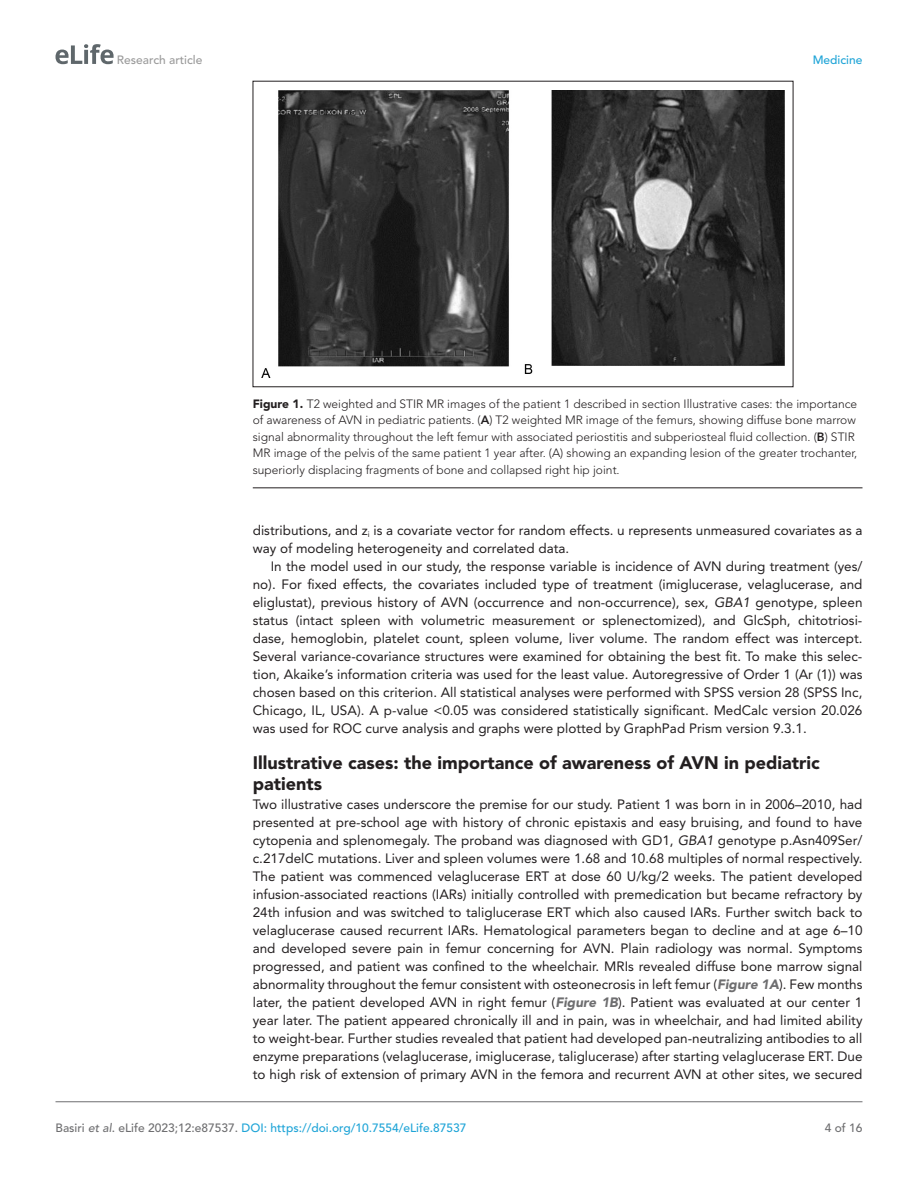
<style>
.page{position:relative;width:918px;height:1188px;background:#fff}
.page>*{position:absolute;margin:0;border:0;box-sizing:border-box;transform-origin:0 0}
.t1{font:900 18px/21px "Avenir LT Std";color:#231f20}
.t2{font:13.5px/18px "Avenir LT Std";color:#231f20;text-align:justify}
.t3{font:300 12px/16.5px "Avenir LT Std";color:#231f20}
.t4{font:500 12px "Avenir LT Std";color:#1ea4d7}
.t5{font:500 12px "Avenir LT Std";color:#9a9a9a}
.t6{font:500 12px "Avenir LT Std";color:#6e6e70}
.s1{font-weight:900}
.s2{font-weight:800}
.s3{font-style:italic}
.s4{font-weight:900;font-style:italic;color:#6e6e70}
.s5{color:#6e6e70}
.s6{font-style:italic;color:#6e6e70}
</style>
<div class="page">
<svg style="left:56px;top:44px;width:58px;height:20px"></svg>
<hr style="left:56px;top:1101px;width:806px;height:1px;background:#6e6e70">
<hr style="left:253px;top:487px;width:609px;height:1px;background:#231f20">
<img style="left:262px;top:90px;width:522px;height:288px">
<p class="t5" style="left:117px;top:53px;width:87px">Research article</p>
<p class="t4" style="left:813px;top:53px;width:51px">Medicine</p>
<p class="t3" style="left:253px;top:396px;width:606px"><span class="s1">Figure 1.</span> T2 weighted and STIR MR images of the patient 1 described in section Illustrative cases: the importance of awareness of AVN in pediatric patients. (<span class="s2">A</span>) T2 weighted MR image of the femurs, showing diffuse bone marrow signal abnormality throughout the left femur with associated periostitis and subperiosteal fluid collection. (<span class="s2">B</span>) STIR MR image of the pelvis of the same patient 1 year after. (A) showing an expanding lesion of the greater trochanter, superiorly displacing fragments of bone and collapsed right hip joint.</p>
<p class="t2" style="left:253px;top:521px;width:611px">distributions, and z<sub>i</sub> is a covariate vector for random effects. u represents unmeasured covariates as a way of modeling heterogeneity and correlated data.</p>
<p class="t2" style="left:253px;top:557px;width:611px;text-indent:18px">In the model used in our study, the response variable is incidence of AVN during treatment (yes/ no). For fixed effects, the covariates included type of treatment (imiglucerase, velaglucerase, and eliglustat), previous history of AVN (occurrence and non-occurrence), sex, <span class="s3">GBA1</span> genotype, spleen status (intact spleen with volumetric measurement or splenectomized), and GlcSph, chitotriosi&shy;dase, hemoglobin, platelet count, spleen volume, liver volume. The random effect was intercept.<br>Several variance-covariance structures were examined for obtaining the best fit. To make this selec&shy;tion, Akaike’s information criteria was used for the least value. Autoregressive of Order 1 (Ar (1)) was chosen based on this criterion. All statistical analyses were performed with SPSS version 28 (SPSS Inc, Chicago, IL, USA). A p-value &lt;0.05 was considered statistically significant. MedCalc version 20.026 was used for ROC curve analysis and graphs were plotted by GraphPad Prism version 9.3.1.</p>
<h1 class="t1" style="left:253px;top:752px;width:569px">Illustrative cases: the importance of awareness of AVN in pediatric patients</h1>
<p class="t2" style="left:253px;top:796px;width:611px">Two illustrative cases underscore the premise for our study. Patient 1 was born in in 2006–2010, had presented at pre-school age with history of chronic epistaxis and easy bruising, and found to have cytopenia and splenomegaly. The proband was diagnosed with GD1, <span class="s3">GBA1</span> genotype p.Asn409Ser/ c.217delC mutations. Liver and spleen volumes were 1.68 and 10.68 multiples of normal respectively.<br>The patient was commenced velaglucerase ERT at dose 60 U/kg/2 weeks. The patient developed infusion-associated reactions (IARs) initially controlled with premedication but became refractory by 24th infusion and was switched to taliglucerase ERT which also caused IARs. Further switch back to velaglucerase caused recurrent IARs. Hematological parameters began to decline and at age 6–10 and developed severe pain in femur concerning for AVN. Plain radiology was normal. Symptoms progressed, and patient was confined to the wheelchair. MRIs revealed diffuse bone marrow signal abnormality throughout the femur consistent with osteonecrosis in left femur (<span class="s4">Figure 1A</span>). Few months later, the patient developed AVN in right femur (<span class="s4">Figure 1B</span>). Patient was evaluated at our center 1 year later. The patient appeared chronically ill and in pain, was in wheelchair, and had limited ability to weight-bear. Further studies revealed that patient had developed pan-neutralizing antibodies to all enzyme preparations (velaglucerase, imiglucerase, taliglucerase) after starting velaglucerase ERT. Due to high risk of extension of primary AVN in the femora and recurrent AVN at other sites, we secured</p>
<p class="t4" style="left:56px;top:1121px;width:413px"><span class="s5">Basiri</span> <span class="s6">et al</span><span class="s5">. eLife 2023;12:e87537.</span> DOI: https://doi.org/10.7554/eLife.87537</p>
<p class="t6" style="left:825px;top:1121px;width:39px">4 of 16</p>
</div>
